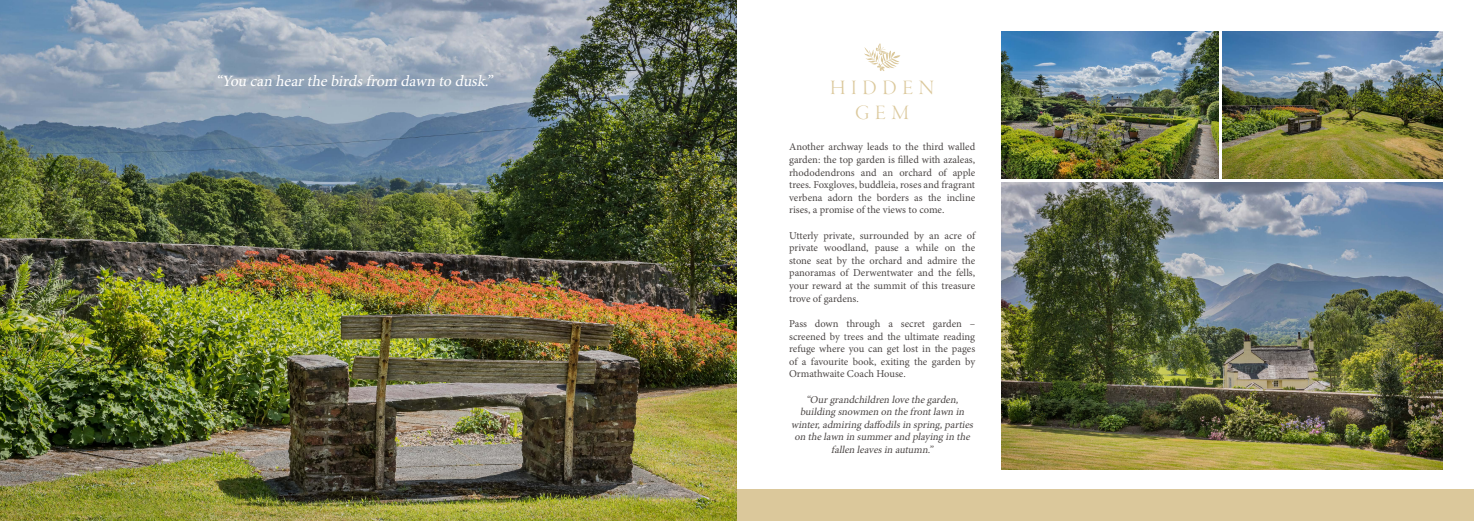
<style>
.page{position:relative;width:1474px;height:521px;background:#fff}
.page>*{position:absolute;margin:0;border:0;box-sizing:border-box;transform-origin:0 0}
.t1{font:21px/25.2px "Garamond Premr Pro Lt Disp";letter-spacing:.27em;color:#dbc89b;text-align:center}
.t2{font:italic 15.75px "Minion Pro";color:#fff}
.t3{font:10.5px/12.6px "Minion Pro";letter-spacing:-.005em;color:#4c4746;text-align:justify}
.t4{font:italic 10.5px/12.6px "Minion Pro";color:#4c4746;text-align:center}
</style>
<div class="page">
<div style="left:0;top:489px;width:1473px;height:32px;background:#dbc89b"></div>
<img style="left:0;top:0;width:737px;height:521px">
<img style="left:1001px;top:32px;width:217px;height:146px">
<img style="left:1222px;top:32px;width:220px;height:146px">
<img style="left:1001px;top:182px;width:441px;height:287px">
<svg style="left:864px;top:43px;width:36px;height:28px"></svg>
<h2 class="t2" style="left:216px;top:71px;width:282px">“You can hearthebirdsfrom dawn to dusk.”</h2>
<h1 class="t1" style="left:830px;top:76px;width:106px">HIDDEN<br>GEM</h1>
<p class="t3" style="left:789px;top:141px;width:188px">Another archway leads to the third walled garden: the top garden is filled with azaleas, rhododendrons and an orchard of apple trees. Foxgloves, buddleia, roses and fragrant verbena adorn the borders as the incline rises, a promise of the views to come.</p>
<p class="t3" style="left:789px;top:229px;width:188px">Utterly private, surrounded by an acre of private woodland, pause a while on the stone seat by the orchard and admire the panoramas of Derwentwater and the fells, your reward at the summit of this treasure trove of gardens.</p>
<p class="t3" style="left:789px;top:317px;width:188px">Pass down through a secret garden – screened by trees and the ultimate reading refuge where you can get lost in the pages of a favourite book, exiting the garden by Ormathwaite Coach House.</p>
<p class="t4" style="left:791px;top:393px;width:186px">“Ourgrandchildren lovethegarden, building snowmen on thefrontlawn in winter,admiring daffodilsin spring,parties on thelawn in summerand playing in the fallen leavesin autumn.”</p>
</div>
